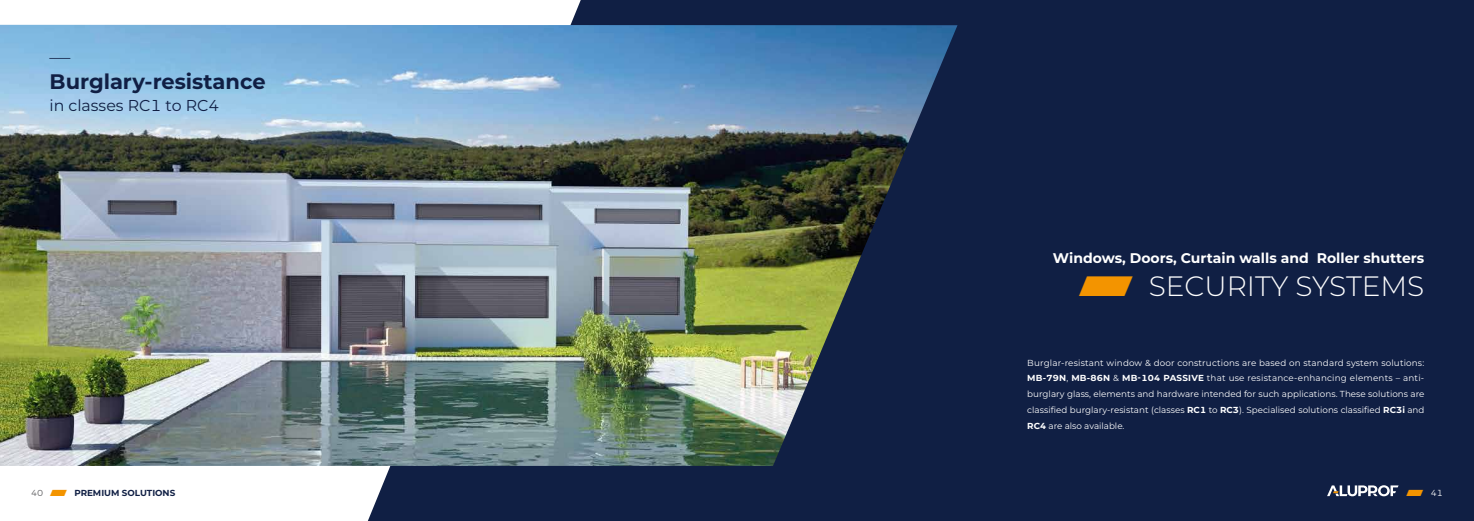
<style>
.page{position:relative;width:1474px;height:521px;background:#fff}
.page>*{position:absolute;margin:0;border:0;box-sizing:border-box;transform-origin:0 0}
.t1{font:300 28px "Aluprof Sans";color:#fff}
.t2{font:700 21px "Aluprof Sans";color:#101f44}
.t3{font:300 21px "Aluprof Sans";color:#101f44}
.t4{font:15.75px "Aluprof Sans";color:#101f44}
.t5{font:700 14px "Aluprof Sans";color:#fff}
.t6{font:8.75px/15.8px "Aluprof Sans";letter-spacing:.005em;color:#fff;text-align:justify}
.t7{font:700 8.75px "Aluprof Sans";color:#101f44}
.s1{font-weight:700;color:#f39400}
.s2{font-weight:700}
.s3{font-weight:400;color:#58585a}
.s4{color:#f39400}
</style>
<div class="page">
<div style="left:368px;top:0;width:1105px;height:521px;background:#101f44"></div>
<img style="left:0;top:25px;width:957px;height:441px">
<svg style="left:1326px;top:485px;width:72px;height:11px"></svg>
<h2 class="t3" style="left:50px;top:42px;width:22px">―</h2>
<h2 class="t2" style="left:50px;top:66px;width:217px">Burglary-resistance</h2>
<h3 class="t4" style="left:50px;top:94px;width:171px">in classes RC1 to RC4</h3>
<h3 class="t5" style="left:1052px;top:248px;width:373px">Windows, Doors, Curtain walls and Roller shutters</h3>
<h1 class="t1" style="left:1079px;top:267px;width:347px"><span class="s1">⸠</span> SECURITY SYSTEMS</h1>
<p class="t6" style="left:1027px;top:354px;width:399px">Burglar-resistant window &amp; door constructions are based on standard system solutions:<br><span class="s2">MB-79N</span>, <span class="s2">MB-86N</span> &amp; <span class="s2">MB-104 PASSIVE</span> that use resistance-enhancing elements – anti&shy;burglary glass, elements and hardware intended for such applications. These solutions are classified burglary-resistant (classes <span class="s2">RC1</span> to <span class="s2">RC3</span>). Specialised solutions classified <span class="s2">RC3i</span> and <span class="s2">RC4</span> are also available.</p>
<p class="t7" style="left:31px;top:487px;width:146px"><span class="s3">40</span> <span class="s4">⸠</span> PREMIUM SOLUTIONS</p>
<p class="t6" style="left:1406px;top:485px;width:38px"><span class="s1">⸠</span> 41</p>
</div>
